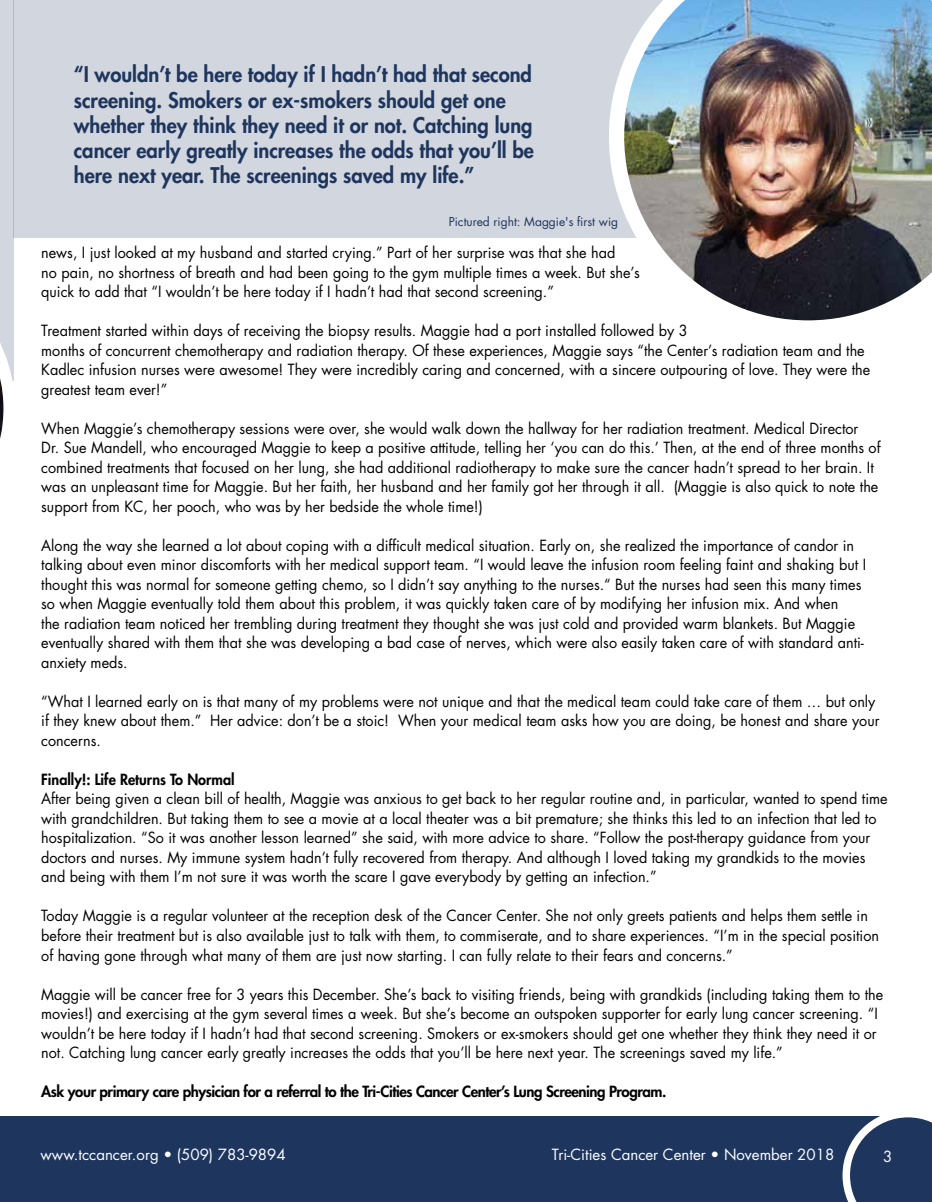
<style>
.page{position:relative;width:932px;height:1202px;background:#fff}
.page>*{position:absolute;margin:0;border:0;box-sizing:border-box;transform-origin:0 0}
.t1{font:800 21px/25.2px "Futura Std";color:#1e355e;scale:.96 1}
.t2{font:15px/19.5px "Futura Std";color:#000;scale:.96 1}
.t3{font:800 15px "Futura Std";letter-spacing:-.03em;color:#000}
.t4{font:15px "Futura Std";color:#fff}
.t5{font:800 15px "Futura Std";color:#000;scale:.96 1}
.t6{font:12px "Futura Std";color:#1e355e}
</style>
<div class="page">
<div style="left:0;top:0;width:14px;height:380px;background:#d2d7df"></div>
<div style="left:0;top:1116px;width:932px;height:86px;background:#1e355e"></div>
<svg style="left:842px;top:1116px;width:90px;height:86px"></svg>
<svg style="left:0;top:343px;width:14px;height:96px"></svg>
<div style="left:14px;top:0;width:680px;height:237px;background:#d2d7df"></div>
<img style="left:609px;top:0;width:323px;height:321px">
<p class="t1" style="left:74px;top:62px;width:481px">“I wouldn’t be here today if I hadn’t had that second screening. Smokers or ex-smokers should get one whether they think they need it or not. Catching lung cancer early greatly increases the odds that you’ll be here next year. The screenings saved my life.”</p>
<p class="t6" style="left:449px;top:214px;width:171px">Pictured right: Maggie's first wig</p>
<p class="t2" style="left:41px;top:243px;width:625px">news, I just looked at my husband and started crying.” Part of her surprise was that she had<br>no pain, no shortness of breath and had been going to the gym multiple times a week. But she’s quick to add that “I wouldn’t be here today if I hadn’t had that second screening.”</p>
<p class="t2" style="left:41px;top:321px;width:865px">Treatment started within days of receiving the biopsy results. Maggie had a port installed followed by 3<br>months of concurrent chemotherapy and radiation therapy. Of these experiences, Maggie says “the Center’s radiation team and the Kadlec infusion nurses were awesome! They were incredibly caring and concerned, with a sincere outpouring of love. They were the greatest team ever!”</p>
<p class="t2" style="left:41px;top:419px;width:875px">When Maggie’s chemotherapy sessions were over, she would walk down the hallway for her radiation treatment. Medical Director<br>Dr. Sue Mandell, who encouraged Maggie to keep a positive attitude, telling her ‘you can do this.’ Then, at the end of three months of combined treatments that focused on her lung, she had additional radiotherapy to make sure the cancer hadn’t spread to her brain. It was an unpleasant time for Maggie. But her faith, her husband and her family got her through it all. (Maggie is also quick to note the support from KC, her pooch, who was by her bedside the whole time!)</p>
<p class="t2" style="left:41px;top:536px;width:860px">Along the way she learned a lot about coping with a difficult medical situation. Early on, she realized the importance of candor in talking about even minor discomforts with her medical support team. “I would leave the infusion room feeling faint and shaking but I thought this was normal for someone getting chemo, so I didn’t say anything to the nurses.“ But the nurses had seen this many times so when Maggie eventually told them about this problem, it was quickly taken care of by modifying her infusion mix. And when<br>the radiation team noticed her trembling during treatment they thought she was just cold and provided warm blankets. But Maggie eventually shared with them that she was developing a bad case of nerves, which were also easily taken care of with standard anti&shy;anxiety meds.</p>
<p class="t2" style="left:41px;top:692px;width:874px">“What I learned early on is that many of my problems were not unique and that the medical team could take care of them … but only if they knew about them.” Her advice: don’t be a stoic! When your medical team asks how you are doing, be honest and share your concerns.</p>
<p class="t5" style="left:41px;top:770px;width:203px">Finally!: Life Returns To Normal</p>
<p class="t2" style="left:41px;top:789px;width:883px">After being given a clean bill of health, Maggie was anxious to get back to her regular routine and, in particular, wanted to spend time with grandchildren. But taking them to see a movie at a local theater was a bit premature; she thinks this led to an infection that led to hospitalization. “So it was another lesson learned” she said, with more advice to share. “Follow the post-therapy guidance from your doctors and nurses. My immune system hadn’t fully recovered from therapy. And although I loved taking my grandkids to the movies and being with them I’m not sure it was worth the scare I gave everybody by getting an infection.”</p>
<p class="t2" style="left:41px;top:906px;width:874px">Today Maggie is a regular volunteer at the reception desk of the Cancer Center. She not only greets patients and helps them settle in before their treatment but is also available just to talk with them, to commiserate, and to share experiences. “I’m in the special position of having gone through what many of them are just now starting. I can fully relate to their fears and concerns.”</p>
<p class="t2" style="left:41px;top:984px;width:878px">Maggie will be cancer free for 3 years this December. She’s back to visiting friends, being with grandkids (including taking them to the movies!) and exercising at the gym several times a week. But she’s become an outspoken supporter for early lung cancer screening. “I wouldn’t be here today if I hadn’t had that second screening. Smokers or ex-smokers should get one whether they think they need it or not. Catching lung cancer early greatly increases the odds that you’ll be here next year. The screenings saved my life.”</p>
<p class="t3" style="left:41px;top:1082px;width:626px">Ask your primary care physician for a referral to the Tri-Cities Cancer Center’s Lung Screening Program.</p>
<p class="t4" style="left:40px;top:1145px;width:247px">www.tccancer.org • (509) 783-9894</p>
<p class="t4" style="left:552px;top:1144px;width:284px">Tri-Cities Cancer Center • November 2018</p>
<p class="t4" style="left:883px;top:1146px;width:11px">3</p>
</div>
